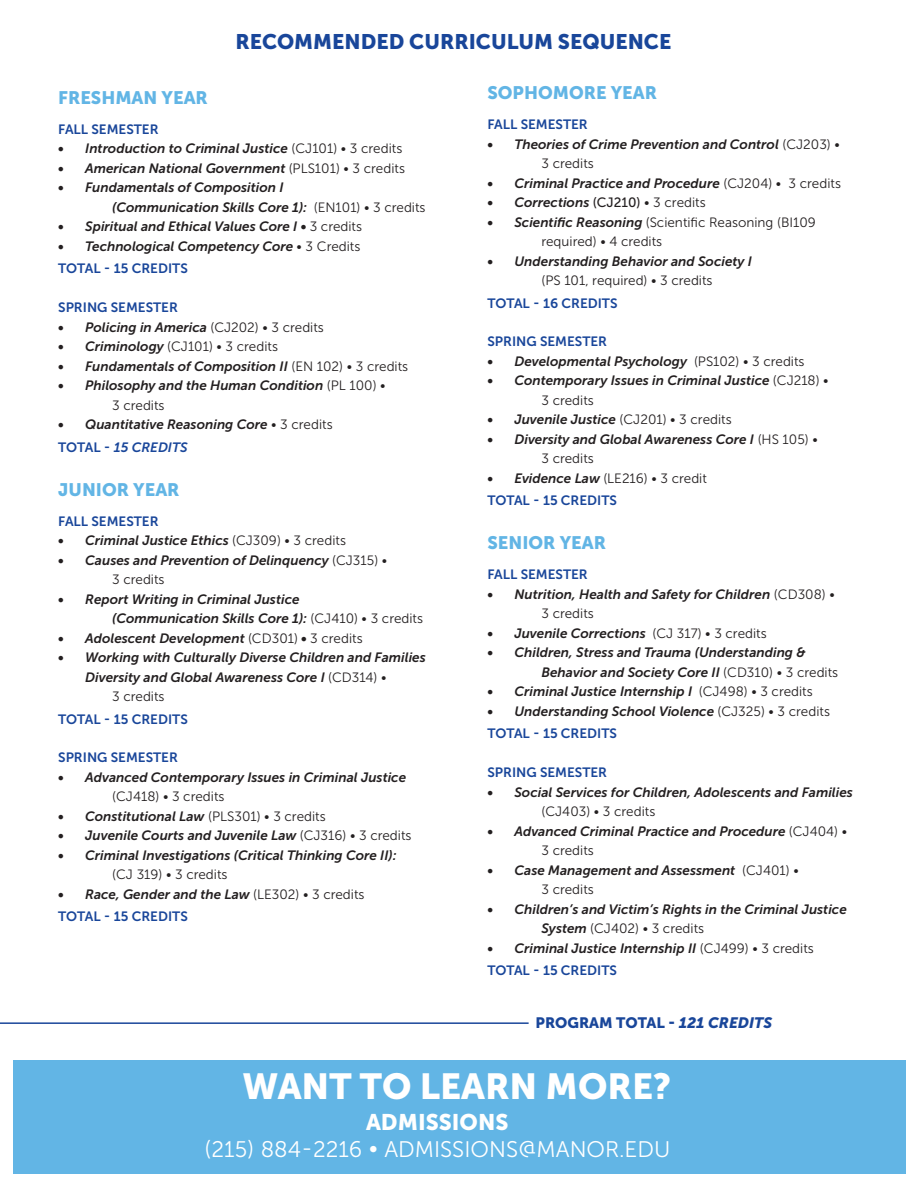
<style>
.page{position:relative;width:918px;height:1188px;background:#fff}
.page>*{position:absolute;margin:0;border:0;box-sizing:border-box;transform-origin:0 0}
.t1{font:36px "Museo Sans 900";color:#fff}
.t2{font:22.5px "Museo Sans 300";color:#fff}
.t3{font:22.5px "Museo Sans 900";color:#fff}
.t4{font:21px "Museo Sans 900";color:#19469a}
.t5{font:18px "Museo Sans 900";color:#62b5e5}
.t6{font:15px "Museo Sans 900";color:#19469a}
.t7{font:italic 13.5px/19.5px "Museo Sans 700";color:#231f20}
.t8{font:13.5px "Museo Sans 700";color:#19469a}
.t9{font:13.5px/19.5px "Museo Sans 300";color:#231f20}
.t10{font:italic 13.5px "Museo Sans 700";color:#19469a}
.s1{font-family:"Museo Sans 300";font-style:normal}
.s2{font-family:"Museo Sans 700";font-style:italic}
.s3{font-style:normal}
.s4{font-family:"Museo Sans 500";font-style:normal}
.s5{font-style:italic}
</style>
<div class="page">
<hr style="left:0;top:1022px;width:529px;height:2px;background:#19469a">
<div style="left:14px;top:1060px;width:892px;height:114px;background:#62b5e5"></div>
<p class="t4" style="left:235px;top:30px;width:438px">RECOMMENDED CURRICULUM SEQUENCE</p>
<p class="t5" style="left:58px;top:87px;width:151px">FRESHMAN YEAR</p>
<p class="t8" style="left:58px;top:122px;width:102px">FALL SEMESTER</p>
<p class="t7" style="left:58px;top:139px;width:346px">• Introduction to Criminal Justice <span class="s1">(CJ101) • 3 credits</span></p>
<p class="t7" style="left:58px;top:158px;width:348px">• American National Government <span class="s1">(PLS101) • 3 credits</span></p>
<p class="t7" style="left:58px;top:178px;width:227px">• Fundamentals of Composition I</p>
<p class="t7" style="left:112px;top:197px;width:315px">(Communication Skills Core 1): <span class="s1">(EN101) • 3 credits</span></p>
<p class="t7" style="left:58px;top:217px;width:305px">• Spiritual and Ethical Values Core I • <span class="s1">3 credits</span></p>
<p class="t7" style="left:58px;top:236px;width:304px">• Technological Competency Core <span class="s1">• 3 Credits</span></p>
<p class="t8" style="left:58px;top:261px;width:131px">TOTAL - 15 CREDITS</p>
<p class="t8" style="left:58px;top:300px;width:121px">SPRING SEMESTER</p>
<p class="t7" style="left:58px;top:317px;width:267px">• Policing in America <span class="s1">(CJ202) • 3 credits</span></p>
<p class="t9" style="left:58px;top:337px;width:221px"><span class="s2">• Criminology</span> (CJ101) • 3 credits</p>
<p class="t7" style="left:58px;top:356px;width:352px">• Fundamentals of Composition II <span class="s1">(EN 102) • 3 credits</span></p>
<p class="t7" style="left:112px;top:376px;width:275px;text-indent:-54px">• Philosophy and the Human Condition <span class="s1">(PL 100) •<br>3 credits</span></p>
<p class="t7" style="left:58px;top:415px;width:276px">• Quantitative Reasoning Core <span class="s1">• 3 credits</span></p>
<p class="t10" style="left:58px;top:439px;width:131px"><span class="s3">TOTAL -</span> 15 CREDITS</p>
<p class="t5" style="left:58px;top:479px;width:123px">JUNIOR YEAR</p>
<p class="t8" style="left:58px;top:514px;width:102px">FALL SEMESTER</p>
<p class="t7" style="left:58px;top:531px;width:289px">• Criminal Justice Ethics <span class="s1">(CJ309) • 3 credits</span></p>
<p class="t7" style="left:112px;top:550px;width:277px;text-indent:-54px">• Causes and Prevention of Delinquency <span class="s1">(CJ315) •<br>3 credits</span></p>
<p class="t7" style="left:112px;top:589px;width:312px;text-indent:-54px">• Report Writing in Criminal Justice<br>(Communication Skills Core 1): <span class="s1">(CJ410) • 3 credits</span></p>
<p class="t7" style="left:58px;top:628px;width:306px">• Adolescent Development <span class="s1">(CD301)</span> • <span class="s1">3 credits</span></p>
<p class="t7" style="left:58px;top:648px;width:369px">• Working with Culturally Diverse Children and Families</p>
<p class="t7" style="left:85px;top:667px;width:303px">Diversity and Global Awareness Core I <span class="s1">(CD314) •</span></p>
<p class="t9" style="left:112px;top:687px;width:54px">3 credits</p>
<p class="t8" style="left:58px;top:712px;width:131px">TOTAL - 15 CREDITS</p>
<p class="t8" style="left:58px;top:750px;width:121px">SPRING SEMESTER</p>
<p class="t7" style="left:112px;top:767px;width:295px;text-indent:-54px">• Advanced Contemporary Issues in Criminal Justice <span class="s1">(CJ418) • 3 credits</span></p>
<p class="t7" style="left:58px;top:806px;width:269px">• Constitutional Law <span class="s1">(PLS301) • 3 credits</span></p>
<p class="t7" style="left:58px;top:826px;width:355px">• Juvenile Courts and Juvenile Law <span class="s1">(CJ316) • 3 credits</span></p>
<p class="t7" style="left:112px;top:845px;width:286px;text-indent:-54px">• Criminal Investigations (Critical Thinking Core II): <span class="s1">(CJ 319) • 3 credits</span></p>
<p class="t7" style="left:58px;top:884px;width:308px">• Race, Gender and the Law <span class="s1">(LE302) • 3 credits</span></p>
<p class="t8" style="left:58px;top:909px;width:131px">TOTAL - 15 CREDITS</p>
<p class="t5" style="left:487px;top:83px;width:171px">SOPHOMORE YEAR</p>
<p class="t8" style="left:487px;top:117px;width:102px">FALL SEMESTER</p>
<p class="t7" style="left:541px;top:134px;width:300px;text-indent:-54px">• Theories of Crime Prevention and Control <span class="s1">(CJ203) •<br>3 credits</span></p>
<p class="t7" style="left:487px;top:173px;width:355px">• Criminal Practice and Procedure <span class="s1">(CJ204) • 3 credits</span></p>
<p class="t7" style="left:487px;top:193px;width:220px">• Corrections <span class="s4">(CJ210)</span> <span class="s1">• 3 credits</span></p>
<p class="t9" style="left:541px;top:212px;width:276px;text-indent:-54px"><span class="s2">• Scientific Reasoning</span> (Scientific Reasoning (BI109 required) • 4 credits</p>
<p class="t7" style="left:541px;top:251px;width:212px;text-indent:-54px">• Understanding Behavior and Society I <span class="s1">(PS 101, required) • 3 credits</span></p>
<p class="t8" style="left:487px;top:295px;width:132px">TOTAL - 16 CREDITS</p>
<p class="t8" style="left:487px;top:334px;width:121px">SPRING SEMESTER</p>
<p class="t7" style="left:487px;top:351px;width:319px">• Developmental Psychology <span class="s1">(PS102) • 3 credits</span></p>
<p class="t7" style="left:541px;top:371px;width:289px;text-indent:-54px">• Contemporary Issues in Criminal Justice <span class="s1">(CJ218) •<br>3 credits</span></p>
<p class="t7" style="left:487px;top:410px;width:246px">• Juvenile Justice <span class="s1">(CJ201) • 3 credits</span></p>
<p class="t7" style="left:541px;top:429px;width:278px;text-indent:-54px">• Diversity and Global Awareness Core I <span class="s1">(HS 105) •<br>3 credits</span></p>
<p class="t9" style="left:487px;top:468px;width:221px"><span class="s2">• Evidence Law</span> (LE216) • 3 credit</p>
<p class="t8" style="left:487px;top:493px;width:131px">TOTAL - 15 CREDITS</p>
<p class="t5" style="left:487px;top:533px;width:120px">SENIOR YEAR</p>
<p class="t8" style="left:487px;top:567px;width:102px">FALL SEMESTER</p>
<p class="t7" style="left:541px;top:584px;width:295px;text-indent:-54px">• Nutrition, Health and Safety for Children <span class="s1">(CD308) •<br>3 credits</span></p>
<p class="t7" style="left:487px;top:623px;width:281px">• Juvenile Corrections <span class="s1">(CJ 317) • 3 credits</span></p>
<p class="t7" style="left:541px;top:643px;width:298px;text-indent:-54px">• Children, Stress and Trauma (Understanding &amp;<br>Behavior and Society Core II <span class="s1">(CD310) • 3 credits</span></p>
<p class="t7" style="left:487px;top:682px;width:327px">• Criminal Justice Internship I <span class="s1">(CJ498) • 3 credits</span></p>
<p class="t7" style="left:487px;top:701px;width:344px">• Understanding School Violence <span class="s1">(CJ325) • 3 credits</span></p>
<p class="t8" style="left:487px;top:726px;width:131px">TOTAL - 15 CREDITS</p>
<p class="t8" style="left:487px;top:765px;width:121px">SPRING SEMESTER</p>
<p class="t7" style="left:541px;top:782px;width:313px;text-indent:-54px">• Social Services for Children, Adolescents and Families <span class="s1">(CJ403) • 3 credits</span></p>
<p class="t7" style="left:541px;top:821px;width:307px;text-indent:-54px">• Advanced Criminal Practice and Procedure <span class="s1">(CJ404) •<br>3 credits</span></p>
<p class="t7" style="left:541px;top:860px;width:259px;text-indent:-54px">• Case Management and Assessment <span class="s1">(CJ401) •<br>3 credits</span></p>
<p class="t7" style="left:541px;top:899px;width:307px;text-indent:-54px">• Children’s and Victim’s Rights in the Criminal Justice<br>System <span class="s1">(CJ402) • 3 credits</span></p>
<p class="t7" style="left:487px;top:938px;width:328px">• Criminal Justice Internship II <span class="s1">(CJ499) • 3 credits</span></p>
<p class="t8" style="left:487px;top:963px;width:131px">TOTAL - 15 CREDITS</p>
<p class="t6" style="left:536px;top:1014px;width:238px">PROGRAM TOTAL - <span class="s5">121 CREDITS</span></p>
<p class="t1" style="left:243px;top:1065px;width:430px">WANT TO LEARN MORE?</p>
<p class="t3" style="left:366px;top:1109px;width:144px">ADMISSIONS</p>
<p class="t2" style="left:204px;top:1137px;width:468px">(215) 884-2216 • ADMISSIONS@MANOR.EDU</p>
</div>
